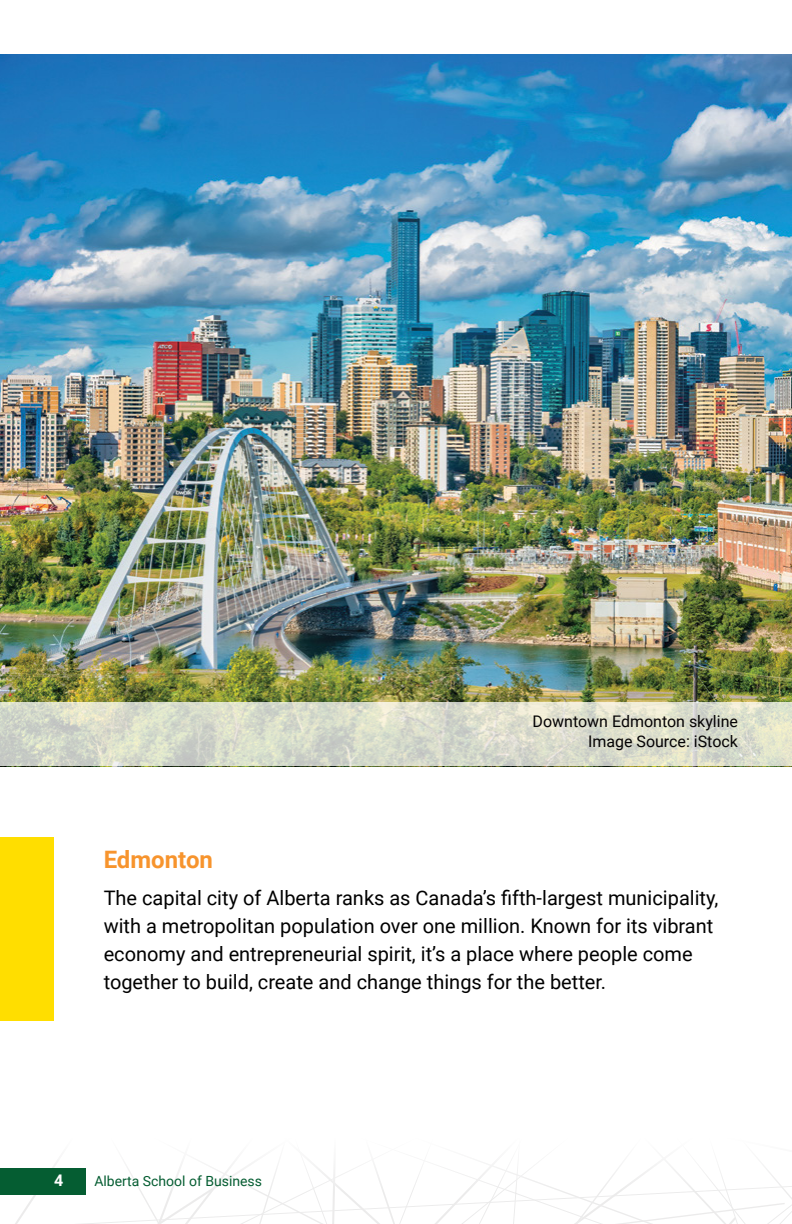
<style>
.page{position:relative;width:792px;height:1224px;background:#fff}
.page>*{position:absolute;margin:0;border:0;box-sizing:border-box;transform-origin:0 0}
.t1{font:700 24px "Roboto";color:#f7942d}
.t2{font:20px/28px "Roboto";color:#000}
.t3{font:16px/20px "Roboto";color:#050304;text-align:right}
.t4{font:700 16px "Roboto";color:#fff}
.t5{font:14px "Roboto";color:#055d32}
</style>
<div class="page">
<svg style="left:15px;top:1164px;width:777px;height:60px"></svg>
<div style="left:0;top:1168px;width:86px;height:27px;background:#055d32"></div>
<img style="left:0;top:54px;width:792px;height:649px">
<svg style="left:0;top:703px;width:792px;height:63px;background:#d8dbcb"></svg>
<div style="left:0;top:837px;width:54px;height:184px;background:#ffde00"></div>
<p class="t3" style="left:533px;top:711px;width:207px">Downtown Edmonton skyline<br>Image Source: iStock</p>
<p class="t1" style="left:104px;top:843px;width:111px">Edmonton</p>
<p class="t2" style="left:104px;top:883px;width:616px">The capital city of Alberta ranks as Canada’s fifth-largest municipality, with a metropolitan population over one million. Known for its vibrant economy and entrepreneurial spirit, it’s a place where people come together to build, create and change things for the better.</p>
<p class="t4" style="left:54px;top:1169px;width:11px">4</p>
<p class="t5" style="left:94px;top:1171px;width:169px">Alberta School of Business</p>
</div>
